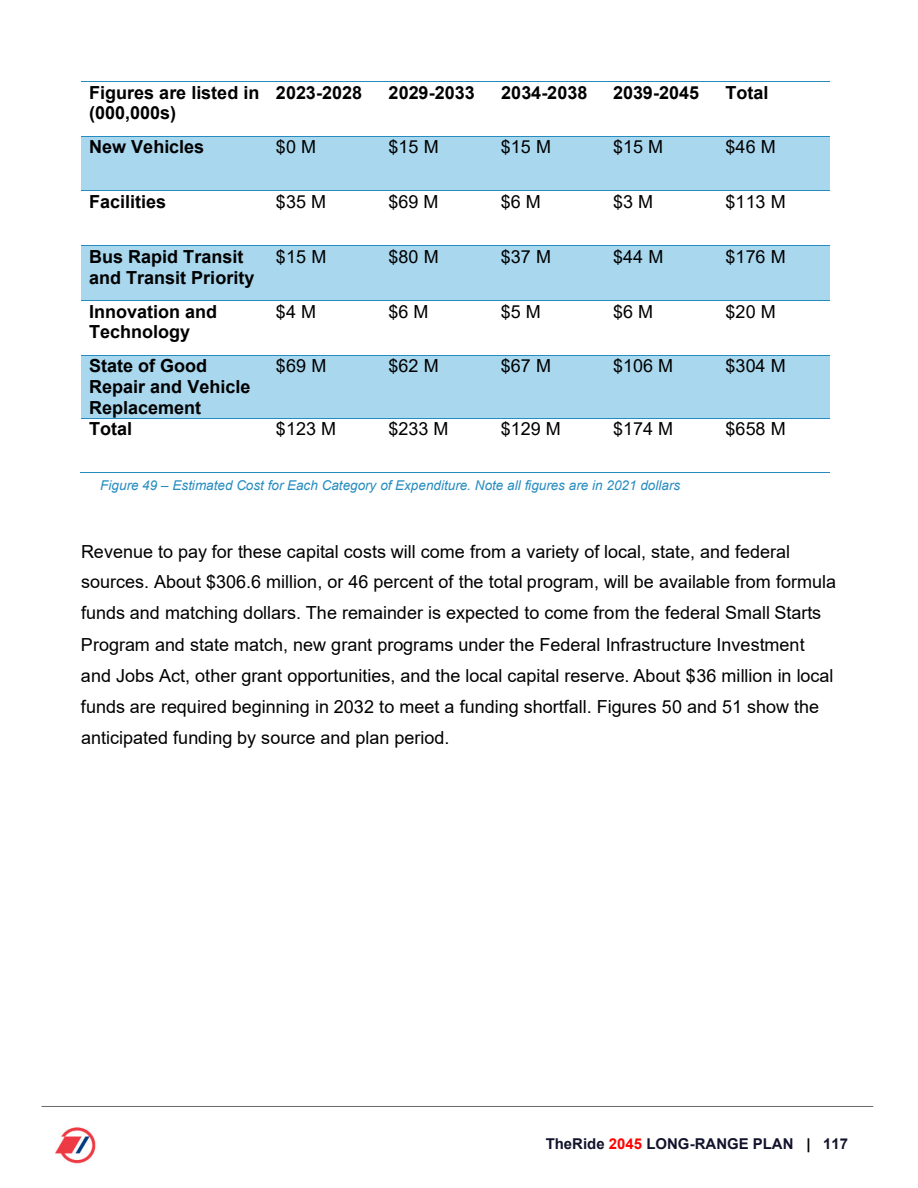
<style>
.page{position:relative;width:918px;height:1188px;background:#fff}
.page>*{position:absolute;margin:0;border:0;box-sizing:border-box;transform-origin:0 0}
.t1{font:18px/31px "Arial";color:#000}
.t2{font:700 18px/20.7px "Arial";color:#000}
.t3{font:700 15px "Arial";color:#13122c}
.t4{font:italic 13.5px "Arial";color:#268cc0}
.s1{color:#f00}
.s2{color:#000}
</style>
<div class="page">
<img style="left:55px;top:1127px;width:41px;height:37px">
<hr style="left:41px;top:1106px;width:832px;height:1px;background:#6a6a6a">
<hr style="left:81px;top:81px;width:187px;height:1px;background:#268cc0">
<hr style="left:269px;top:81px;width:111px;height:1px;background:#268cc0">
<hr style="left:381px;top:81px;width:112px;height:1px;background:#268cc0">
<hr style="left:493px;top:81px;width:112px;height:1px;background:#268cc0">
<hr style="left:606px;top:81px;width:111px;height:1px;background:#268cc0">
<hr style="left:718px;top:81px;width:112px;height:1px;background:#268cc0">
<div style="left:81px;top:136px;width:187px;height:54px;background:#a8d7ee"></div>
<div style="left:268px;top:136px;width:112px;height:54px;background:#a8d7ee"></div>
<div style="left:380px;top:136px;width:113px;height:54px;background:#a8d7ee"></div>
<div style="left:493px;top:136px;width:112px;height:54px;background:#a8d7ee"></div>
<div style="left:605px;top:136px;width:112px;height:54px;background:#a8d7ee"></div>
<div style="left:717px;top:136px;width:113px;height:54px;background:#a8d7ee"></div>
<hr style="left:81px;top:136px;width:187px;height:1px;background:#268cc0">
<hr style="left:269px;top:136px;width:111px;height:1px;background:#268cc0">
<hr style="left:381px;top:136px;width:112px;height:1px;background:#268cc0">
<hr style="left:493px;top:136px;width:112px;height:1px;background:#268cc0">
<hr style="left:606px;top:136px;width:111px;height:1px;background:#268cc0">
<hr style="left:718px;top:136px;width:112px;height:1px;background:#268cc0">
<hr style="left:81px;top:190px;width:187px;height:1px;background:#268cc0">
<hr style="left:269px;top:190px;width:111px;height:1px;background:#268cc0">
<hr style="left:381px;top:190px;width:112px;height:1px;background:#268cc0">
<hr style="left:493px;top:190px;width:112px;height:1px;background:#268cc0">
<hr style="left:606px;top:190px;width:111px;height:1px;background:#268cc0">
<hr style="left:718px;top:190px;width:112px;height:1px;background:#268cc0">
<div style="left:81px;top:246px;width:187px;height:54px;background:#a8d7ee"></div>
<div style="left:268px;top:246px;width:112px;height:54px;background:#a8d7ee"></div>
<div style="left:380px;top:246px;width:113px;height:54px;background:#a8d7ee"></div>
<div style="left:493px;top:246px;width:112px;height:54px;background:#a8d7ee"></div>
<div style="left:605px;top:246px;width:112px;height:54px;background:#a8d7ee"></div>
<div style="left:717px;top:246px;width:113px;height:54px;background:#a8d7ee"></div>
<hr style="left:81px;top:245px;width:187px;height:1px;background:#268cc0">
<hr style="left:269px;top:245px;width:111px;height:1px;background:#268cc0">
<hr style="left:381px;top:245px;width:112px;height:1px;background:#268cc0">
<hr style="left:493px;top:245px;width:112px;height:1px;background:#268cc0">
<hr style="left:606px;top:245px;width:111px;height:1px;background:#268cc0">
<hr style="left:718px;top:245px;width:112px;height:1px;background:#268cc0">
<hr style="left:81px;top:300px;width:187px;height:1px;background:#268cc0">
<hr style="left:269px;top:300px;width:111px;height:1px;background:#268cc0">
<hr style="left:381px;top:300px;width:112px;height:1px;background:#268cc0">
<hr style="left:493px;top:300px;width:112px;height:1px;background:#268cc0">
<hr style="left:606px;top:300px;width:111px;height:1px;background:#268cc0">
<hr style="left:718px;top:300px;width:112px;height:1px;background:#268cc0">
<div style="left:81px;top:356px;width:187px;height:62px;background:#a8d7ee"></div>
<div style="left:268px;top:356px;width:112px;height:62px;background:#a8d7ee"></div>
<div style="left:380px;top:356px;width:113px;height:62px;background:#a8d7ee"></div>
<div style="left:493px;top:356px;width:112px;height:62px;background:#a8d7ee"></div>
<div style="left:605px;top:356px;width:112px;height:62px;background:#a8d7ee"></div>
<div style="left:717px;top:356px;width:113px;height:62px;background:#a8d7ee"></div>
<hr style="left:81px;top:355px;width:187px;height:1px;background:#268cc0">
<hr style="left:269px;top:355px;width:111px;height:1px;background:#268cc0">
<hr style="left:381px;top:355px;width:112px;height:1px;background:#268cc0">
<hr style="left:493px;top:355px;width:112px;height:1px;background:#268cc0">
<hr style="left:606px;top:355px;width:111px;height:1px;background:#268cc0">
<hr style="left:718px;top:355px;width:112px;height:1px;background:#268cc0">
<hr style="left:81px;top:418px;width:187px;height:1px;background:#268cc0">
<hr style="left:269px;top:418px;width:111px;height:1px;background:#268cc0">
<hr style="left:381px;top:418px;width:112px;height:1px;background:#268cc0">
<hr style="left:493px;top:418px;width:112px;height:1px;background:#268cc0">
<hr style="left:606px;top:418px;width:111px;height:1px;background:#268cc0">
<hr style="left:718px;top:418px;width:112px;height:1px;background:#268cc0">
<hr style="left:80px;top:472px;width:188px;height:1px;background:#268cc0">
<hr style="left:268px;top:472px;width:112px;height:1px;background:#268cc0">
<hr style="left:380px;top:472px;width:113px;height:1px;background:#268cc0">
<hr style="left:492px;top:472px;width:113px;height:1px;background:#268cc0">
<hr style="left:605px;top:472px;width:112px;height:1px;background:#268cc0">
<hr style="left:717px;top:472px;width:113px;height:1px;background:#268cc0">
<p class="t2" style="left:89px;top:82px;width:172px">Figures are listed in (000,000s)</p>
<p class="t2" style="left:276px;top:82px;width:88px">2023-2028</p>
<p class="t2" style="left:389px;top:82px;width:88px">2029-2033</p>
<p class="t2" style="left:501px;top:82px;width:88px">2034-2038</p>
<p class="t2" style="left:613px;top:82px;width:88px">2039-2045</p>
<p class="t2" style="left:725px;top:82px;width:45px">Total</p>
<p class="t2" style="left:89px;top:137px;width:117px">New Vehicles</p>
<p class="t1" style="left:276px;top:133px;width:42px">$0 M</p>
<p class="t1" style="left:388px;top:133px;width:52px">$15 M</p>
<p class="t1" style="left:501px;top:133px;width:52px">$15 M</p>
<p class="t1" style="left:613px;top:133px;width:52px">$15 M</p>
<p class="t1" style="left:726px;top:133px;width:52px">$46 M</p>
<p class="t2" style="left:89px;top:192px;width:79px">Facilities</p>
<p class="t1" style="left:276px;top:188px;width:52px">$35 M</p>
<p class="t1" style="left:388px;top:188px;width:52px">$69 M</p>
<p class="t1" style="left:501px;top:188px;width:42px">$6 M</p>
<p class="t1" style="left:613px;top:188px;width:42px">$3 M</p>
<p class="t1" style="left:726px;top:188px;width:62px">$113 M</p>
<p class="t2" style="left:89px;top:247px;width:167px">Bus Rapid Transit and Transit Priority</p>
<p class="t1" style="left:276px;top:243px;width:52px">$15 M</p>
<p class="t1" style="left:388px;top:243px;width:52px">$80 M</p>
<p class="t1" style="left:501px;top:243px;width:52px">$37 M</p>
<p class="t1" style="left:613px;top:243px;width:52px">$44 M</p>
<p class="t1" style="left:726px;top:243px;width:62px">$176 M</p>
<p class="t2" style="left:89px;top:301px;width:130px">Innovation and<br>Technology</p>
<p class="t1" style="left:276px;top:298px;width:42px">$4 M</p>
<p class="t1" style="left:388px;top:298px;width:42px">$6 M</p>
<p class="t1" style="left:501px;top:298px;width:42px">$5 M</p>
<p class="t1" style="left:613px;top:298px;width:42px">$6 M</p>
<p class="t1" style="left:726px;top:298px;width:52px">$20 M</p>
<p class="t2" style="left:89px;top:356px;width:163px">State of Good<br>Repair and Vehicle<br>Replacement</p>
<p class="t1" style="left:276px;top:352px;width:52px">$69 M</p>
<p class="t1" style="left:388px;top:352px;width:52px">$62 M</p>
<p class="t1" style="left:501px;top:352px;width:52px">$67 M</p>
<p class="t1" style="left:613px;top:352px;width:62px">$106 M</p>
<p class="t1" style="left:726px;top:352px;width:62px">$304 M</p>
<p class="t2" style="left:89px;top:419px;width:45px">Total</p>
<p class="t1" style="left:276px;top:415px;width:62px">$123 M</p>
<p class="t1" style="left:388px;top:415px;width:62px">$233 M</p>
<p class="t1" style="left:501px;top:415px;width:62px">$129 M</p>
<p class="t1" style="left:613px;top:415px;width:62px">$174 M</p>
<p class="t1" style="left:726px;top:415px;width:62px">$658 M</p>
<p class="t4" style="left:100px;top:480px;width:581px">Figure 49 – Estimated Cost for Each Category of Expenditure. Note all figures are in 2021 dollars</p>
<p class="t1" style="left:81px;top:537px;width:757px">Revenue to pay for these capital costs will come from a variety of local, state, and federal sources. About $306.6 million, or 46 percent of the total program, will be available from formula funds and matching dollars. The remainder is expected to come from the federal Small Starts Program and state match, new grant programs under the Federal Infrastructure Investment and Jobs Act, other grant opportunities, and the local capital reserve. About $36 million in local funds are required beginning in 2032 to meet a funding shortfall. Figures 50 and 51 show the anticipated funding by source and plan period.</p>
<p class="t3" style="left:546px;top:1133px;width:304px">TheRide <span class="s1">2045</span> LONG-RANGE PLAN <span class="s2">|</span> 117</p>
</div>
